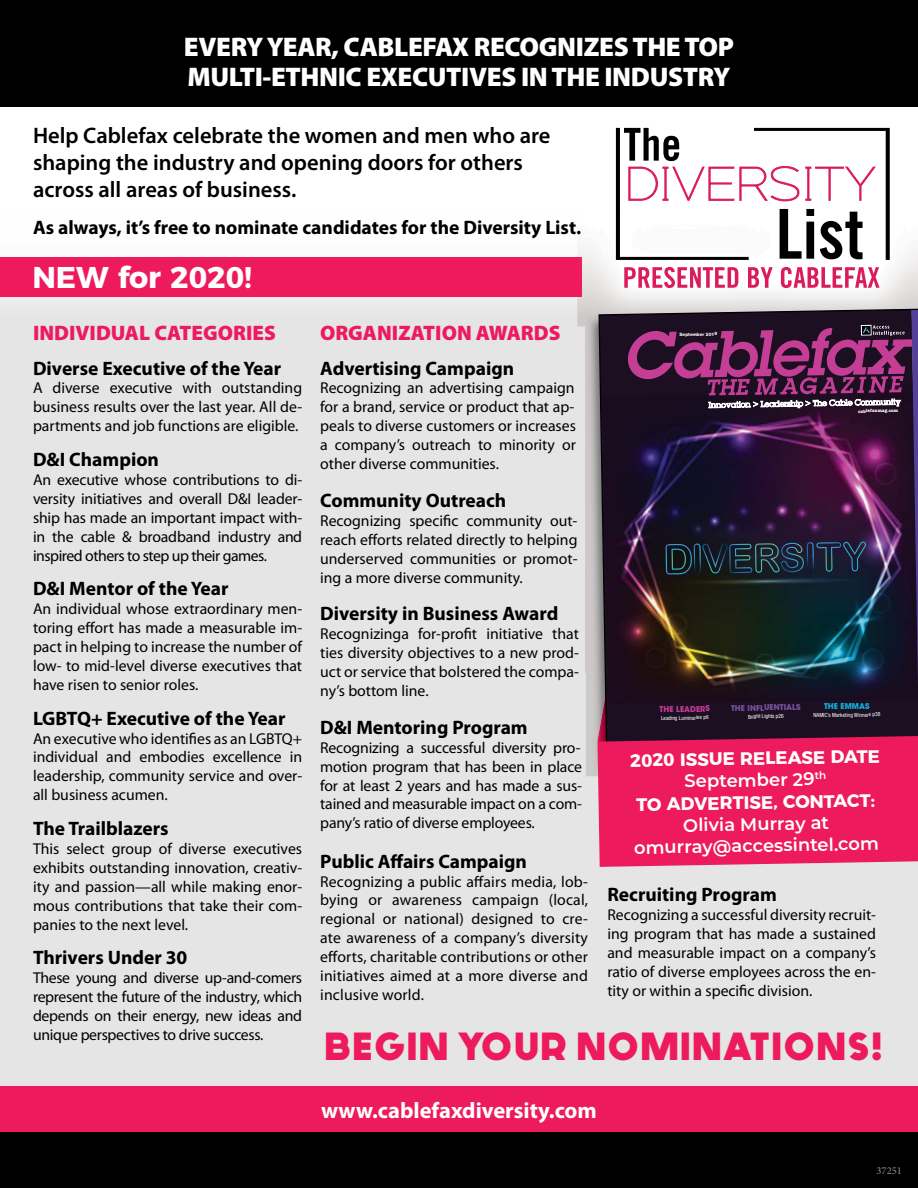
<style>
.page{position:relative;width:918px;height:1188px;background:#fff}
.page>*{position:absolute;margin:0;border:0;box-sizing:border-box;transform-origin:0 0}
.t1{font:700 39.15px "Generica";letter-spacing:.05em;color:#ed1a5e}
.t2{font:700 30px "Montserrat";color:#fff}
.t3{font:900 27px/30.2px "Myriad Pro";letter-spacing:-.015em;color:#fff}
.t4{font:600 22.5px/27px "Myriad Pro";color:#000}
.t5{font:700 22.5px "Myriad Pro";color:#fff}
.t6{font:900 21px "Myriad Pro";color:#ed1a5e}
.t7{font:700 19.5px "Myriad Pro";color:#000}
.t8{font:700 18px/22px "Montserrat";color:#fff;text-align:center}
.t9{font:600 18px/21.6px "Montserrat";color:#fff;text-align:center}
.t10{font:15.75px/18.9px "Myriad Pro";color:#000;text-align:justify}
.t11{font:10.5px "Minion Pro";color:#939598}
.t12{font:700 7.95px "ITC Avant Garde Std";color:#7954a3}
.t13{font:700 7.95px "ITC Avant Garde Std";color:#c53e96}
.t14{font:700 7.95px "ITC Avant Garde Std";color:#11b1e3}
.t15{font:condensed 5.7px "Helvetica Neue LT Std";color:#fff}
.t16{font:700 4.5px "American Typewriter Std";color:#fff}
.t17{font:800 4.5px "Helvetica Neue LT Std";color:#fff}
.s1{font-weight:600}
</style>
<div class="page">
<div style="left:0;top:1107px;width:918px;height:81px;background:#000"></div>
<div style="left:0;top:1086px;width:918px;height:46px;background:#ed1a5e"></div>
<div style="left:0;top:257px;width:581px;height:40px;background:#ed1a5e"></div>
<img style="left:577px;top:106px;width:341px;height:105px">
<img style="left:577px;top:226px;width:4px;height:12px">
<svg style="left:616px;top:128px;width:274px;height:132px"></svg>
<svg style="left:624px;top:267px;width:256px;height:21px"></svg>
<div style="left:0;top:0;width:918px;height:106px;background:#000"></div>
<img style="left:586px;top:327px;width:12px;height:345px">
<img style="left:586px;top:672px;width:12px;height:104px">
<img style="left:598px;top:309px;width:320px;height:558px">
<h3 class="t3" style="left:184px;top:32px;width:552px">EVERY YEAR, CABLEFAX RECOGNIZES THE TOP<br>MULTI-ETHNIC EXECUTIVES IN THE INDUSTRY</h3>
<h3 class="t4" style="left:33px;top:123px;width:519px">Help Cablefax celebrate the women and men who are shaping the industry and opening doors for others across all areas of business.</h3>
<p class="t7" style="left:33px;top:217px;width:550px">As always, it’s free to nominate candidates for the Diversity List.</p>
<h2 class="t2" style="left:32px;top:253px;width:221px">NEW for 2020!</h2>
<h3 class="t6" style="left:33px;top:321px;width:244px">INDIVIDUAL CATEGORIES</h3>
<p class="t7" style="left:33px;top:357px;width:250px">Diverse Executive of the Year</p>
<p class="t10" style="left:33px;top:379px;width:271px">A diverse executive with outstanding business results over the last year. All de&shy;partments and job functions are eligible.</p>
<p class="t7" style="left:33px;top:449px;width:128px">D&amp;I Champion</p>
<p class="t10" style="left:33px;top:471px;width:271px">An executive whose contributions to di&shy;versity initiatives and overall D&amp;I leader&shy;ship has made an important impact with&shy;in the cable &amp; broadband industry and inspired others to step up their games.</p>
<p class="t7" style="left:33px;top:578px;width:197px">D&amp;I Mentor of the Year</p>
<p class="t10" style="left:33px;top:600px;width:271px">An individual whose extraordinary men&shy;toring effort has made a measurable im&shy;pact in helping to increase the number of low- to mid-level diverse executives that have risen to senior roles.</p>
<p class="t7" style="left:33px;top:707px;width:254px">LGBTQ+ Executive of the Year</p>
<p class="t10" style="left:33px;top:729px;width:271px">An executive who identifies as an LGBTQ+ individual and embodies excellence in leadership, community service and over&shy;all business acumen.</p>
<p class="t7" style="left:33px;top:818px;width:137px">The Trailblazers</p>
<p class="t10" style="left:33px;top:840px;width:271px">This select group of diverse executives exhibits outstanding innovation, creativ&shy;ity and passion—all while making enor&shy;mous contributions that take their com&shy;panies to the next level.</p>
<p class="t7" style="left:33px;top:947px;width:156px">Thrivers Under 30</p>
<p class="t10" style="left:33px;top:969px;width:271px">These young and diverse up-and-comers represent the future of the industry, which depends on their energy, new ideas and unique perspectives to drive success.</p>
<h3 class="t6" style="left:320px;top:321px;width:242px">ORGANIZATION AWARDS</h3>
<p class="t7" style="left:320px;top:357px;width:195px">Advertising Campaign</p>
<p class="t10" style="left:320px;top:379px;width:257px">Recognizing an advertising campaign for a brand, service or product that ap&shy;peals to diverse customers or increases a company’s outreach to minority or other diverse communities.</p>
<p class="t7" style="left:320px;top:489px;width:188px">Community Outreach</p>
<p class="t10" style="left:320px;top:511px;width:259px">Recognizing specific community out&shy;reach efforts related directly to helping underserved communities or promot&shy;ing a more diverse community.</p>
<p class="t7" style="left:320px;top:603px;width:240px">Diversity in Business Award</p>
<p class="t10" style="left:320px;top:625px;width:260px">Recognizinga for-profit initiative that ties diversity objectives to a new prod&shy;uct or service that bolstered the compa&shy;ny’s bottom line.</p>
<p class="t7" style="left:320px;top:716px;width:209px">D&amp;I Mentoring Program</p>
<p class="t10" style="left:320px;top:738px;width:263px">Recognizing a successful diversity pro&shy;motion program that has been in place for at least 2 years and has made a sus&shy;tained and measurable impact on a com&shy;pany’s ratio of diverse employees.</p>
<p class="t7" style="left:320px;top:850px;width:208px">Public Affairs Campaign</p>
<p class="t10" style="left:320px;top:872px;width:269px">Recognizing a public affairs media, lob&shy;bying or awareness campaign (local, regional or national) designed to cre&shy;ate awareness of a company’s diversity efforts, charitable contributions or other initiatives aimed at a more diverse and inclusive world.</p>
<p class="t17" style="left:680px;top:332px;width:39px;rotate:-1deg">September 2019</p>
<p class="t16" style="left:858px;top:408px;width:42px;rotate:-1deg">cablefaxmag.com</p>
<p class="t14" style="left:824px;top:701px;width:47px;rotate:-1deg">THE EMMAS</p>
<p class="t15" style="left:813px;top:712px;width:69px;rotate:-1deg">NAMIC’s Marketing Winners p38</p>
<p class="t8" style="left:630px;top:748px;width:251px;rotate:-1deg">2020 ISSUE RELEASE DATE<br><span class="s1">September 29</span><sup>th<br></sup>TO ADVERTISE, CONTACT:</p>
<p class="t9" style="left:633px;top:814px;width:247px;rotate:-1deg">Olivia Murray at omurray@accessintel.com</p>
<p class="t12" style="left:731px;top:703px;width:71px;rotate:-1deg">THE INFLUENTIALS</p>
<p class="t15" style="left:748px;top:713px;width:37px;rotate:-1deg">Bright Lights p26</p>
<p class="t13" style="left:659px;top:704px;width:52px;rotate:-1deg">THE LEADERS</p>
<p class="t15" style="left:661px;top:715px;width:49px;rotate:-1deg">Leading Luminaries p6</p>
<p class="t7" style="left:607px;top:884px;width:171px">Recruiting Program</p>
<p class="t10" style="left:607px;top:906px;width:270px">Recognizing a successful diversity recruit&shy;ing program that has made a sustained and measurable impact on a company’s ratio of diverse employees across the en&shy;tity or within a specific division.</p>
<h1 class="t1" style="left:325px;top:1023px;width:559px">BEGIN YOUR NOMINATIONS!</h1>
<h3 class="t5" style="left:321px;top:1098px;width:277px">www.cablefaxdiversity.com</h3>
<p class="t11" style="left:877px;top:1164px;width:27px">37251</p>
</div>
